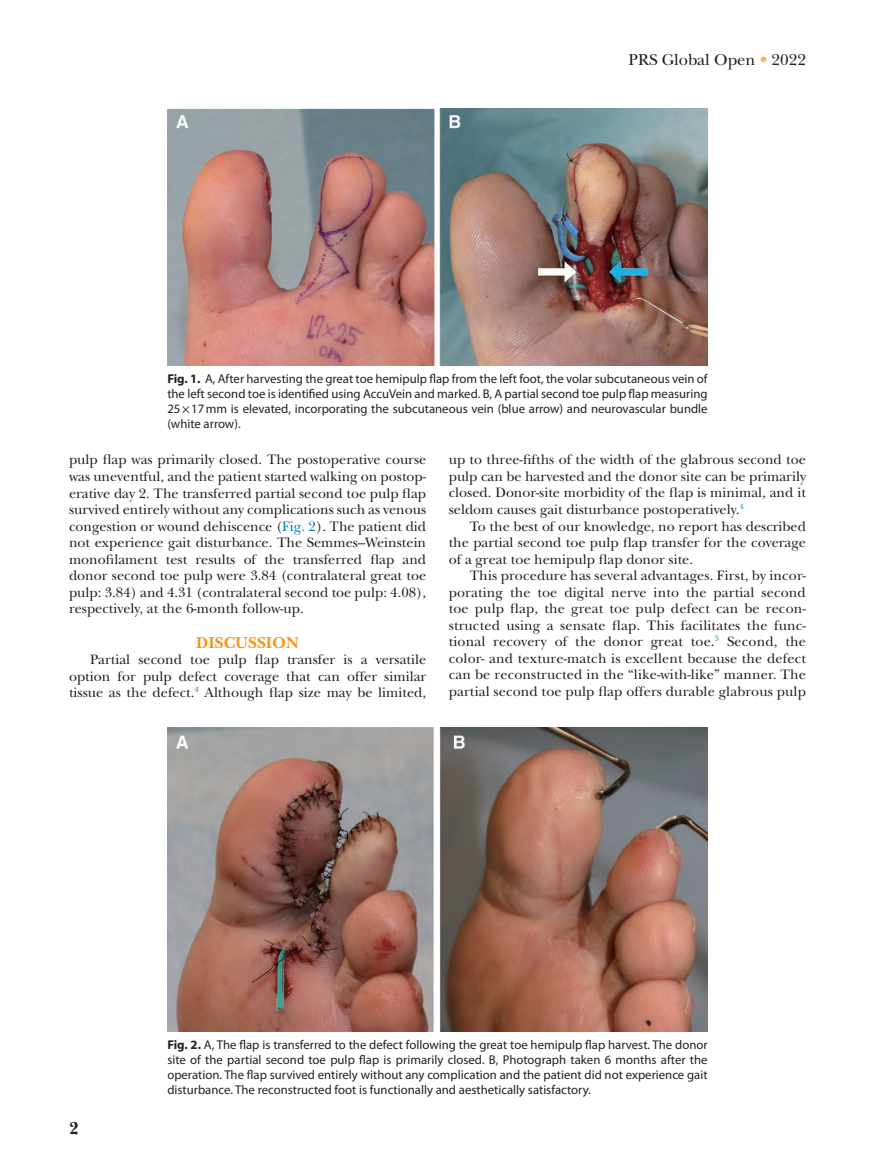
<style>
.page{position:relative;width:878px;height:1175px;background:#fff}
.page>*{position:absolute;margin:0;border:0;box-sizing:border-box;transform-origin:0 0}
.t1{font:700 18px "New Baskerville Std";color:#231f20}
.t2{font:16.5px "New Baskerville Std";color:#231f20}
.t3{font:700 16.5px "New Baskerville Std";color:#f7931d}
.t4{font:14.25px/16.5px "New Baskerville Std";color:#231f20;text-align:justify}
.t5{font:12.75px/15px "Myriad Pro";color:#231f20;text-align:justify}
.s1{color:#fab05f}
.s2{font-weight:700}
.s3{color:#0f7eac}
</style>
<div class="page">
<img style="left:167px;top:108px;width:540px;height:258px">
<img style="left:167px;top:727px;width:540px;height:304px">
<p class="t2" style="left:628px;top:50px;width:179px">PRS Global Open <span class="s1">•</span> 2022</p>
<p class="t5" style="left:167px;top:371px;width:542px"><span class="s2">Fig. 1.</span> A, After harvesting the great toe hemipulp flap from the left foot, the volar subcutaneous vein of the left second toe is identified using AccuVein and marked. B, A partial second toe pulp flap measuring 25×17mm is elevated, incorporating the subcutaneous vein (blue arrow) and neurovascular bundle (white arrow).</p>
<p class="t4" style="left:69px;top:452px;width:359px">pulp flap was primarily closed. The postoperative course was uneventful, and the patient started walking on postop&shy;erative day 2. The transferred partial second toe pulp flap survived entirely without any complications such as venous congestion or wound dehiscence (<span class="s3">Fig. 2</span>). The patient did not experience gait disturbance. The Semmes–Weinstein monofilament test results of the transferred flap and donor second toe pulp were 3.84 (contralateral great toe pulp: 3.84) and 4.31 (contralateral second toe pulp: 4.08), respectively, at the 6-month follow-up.</p>
<p class="t3" style="left:196px;top:632px;width:104px">DISCUSSION</p>
<p class="t4" style="left:69px;top:651px;width:358px;text-indent:21px">Partial second toe pulp flap transfer is a versatile option for pulp defect coverage that can offer similar tissue as the defect.<sup>4</sup> Although flap size may be limited,</p>
<p class="t4" style="left:448px;top:452px;width:359px">up to three-fifths of the width of the glabrous second toe pulp can be harvested and the donor site can be primarily closed. Donor-site morbidity of the flap is minimal, and it seldom causes gait disturbance postoperatively.<sup>4</sup></p>
<p class="t4" style="left:448px;top:518px;width:359px;text-indent:21px">To the best of our knowledge, no report has described the partial second toe pulp flap transfer for the coverage of a great toe hemipulp flap donor site.</p>
<p class="t4" style="left:448px;top:567px;width:359px;text-indent:21px">This procedure has several advantages. First, by incor&shy;porating the toe digital nerve into the partial second toe pulp flap, the great toe pulp defect can be recon&shy;structed using a sensate flap. This facilitates the func&shy;tional recovery of the donor great toe.<sup>5</sup> Second, the color- and texture-match is excellent because the defect can be reconstructed in the “like-with-like” manner. The partial second toe pulp flap offers durable glabrous pulp</p>
<p class="t1" style="left:69px;top:1118px;width:11px">2</p>
<p class="t5" style="left:167px;top:1037px;width:542px"><span class="s2">Fig. 2.</span> A, The flap is transferred to the defect following the great toe hemipulp flap harvest. The donor site of the partial second toe pulp flap is primarily closed. B, Photograph taken 6 months after the operation. The flap survived entirely without any complication and the patient did not experience gait disturbance. The reconstructed foot is functionally and aesthetically satisfactory.</p>
</div>
